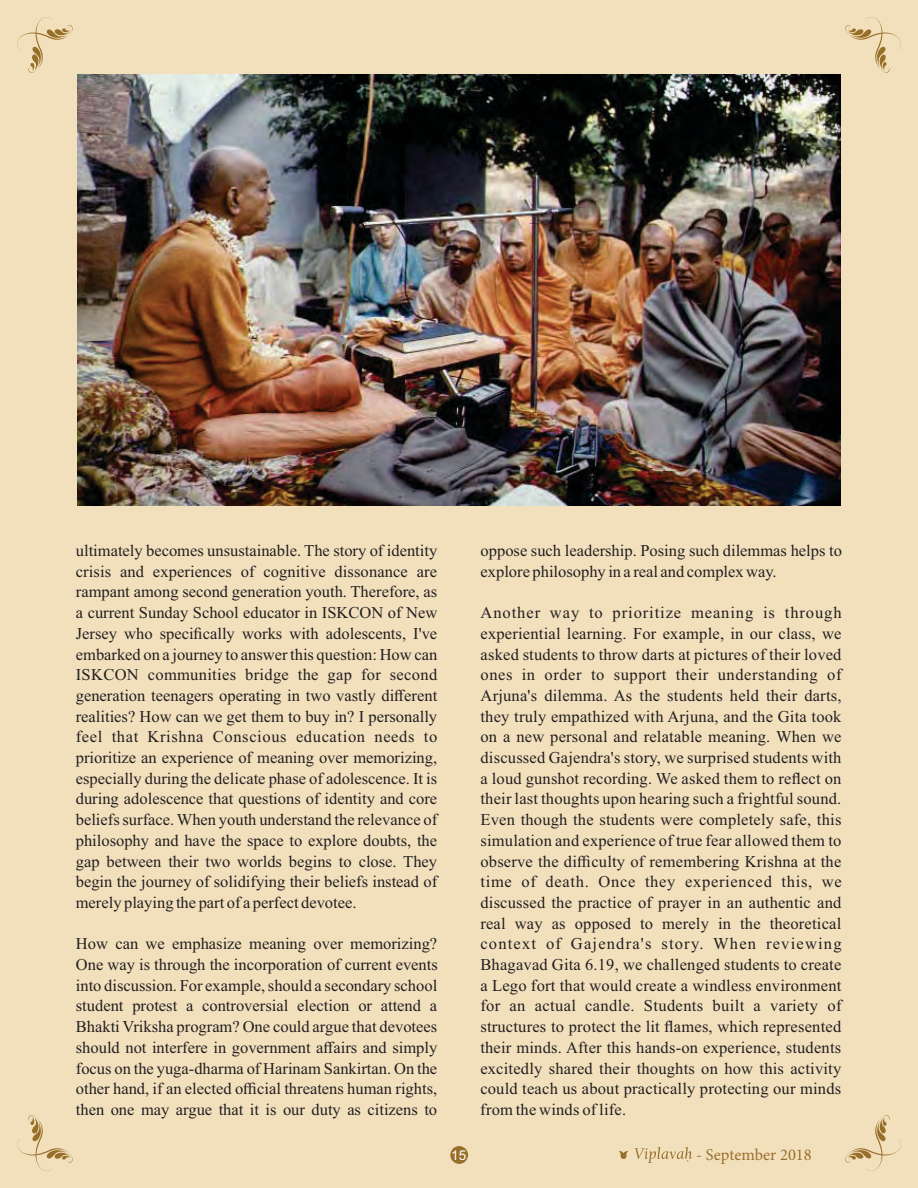
<style>
.page{position:relative;width:918px;height:1188px;background:#f2e0bd}
.page>*{position:absolute;margin:0;border:0;box-sizing:border-box;transform-origin:0 0}
.t1{font:16.5px/20.7px "Times New Roman";color:#231f20;text-align:justify}
.t2{font:16.5px "Minion Pro";color:#986f29}
.t3{font:13.5px "Arial";color:#fff}
</style>
<div class="page">
<svg style="left:843px;top:0;width:75px;height:75px;background:#ecd9b4"></svg>
<svg style="left:0;top:0;width:75px;height:75px;background:#ecd9b3"></svg>
<svg style="left:843px;top:1113px;width:75px;height:75px;background:#ecd9b4"></svg>
<svg style="left:0;top:1113px;width:75px;height:75px;background:#ecd9b3"></svg>
<div style="left:450px;top:1146px;width:18px;height:18px;background:#986f29;border-radius:50%"></div>
<svg style="left:619px;top:1151px;width:10px;height:8px"></svg>
<svg style="left:635px;top:1147px;width:57px;height:16px"></svg>
<img style="left:78px;top:75px;width:763px;height:431px">
<p class="t1" style="left:76px;top:542px;width:363px">ultimately becomes unsustainable. The story of identity crisis and experiences of cognitive dissonance are rampant among second generation youth. Therefore, as a current Sunday School educator in ISKCON of New Jersey who specifically works with adolescents, I've embarked on a journey to answer this question: How can ISKCON communities bridge the gap for second generation teenagers operating in two vastly different realities? How can we get them to buy in? I personally feel that Krishna Conscious education needs to prioritize an experience of meaning over memorizing, especially during the delicate phase of adolescence. It is during adolescence that questions of identity and core beliefs surface. When youth understand the relevance of philosophy and have the space to explore doubts, the gap between their two worlds begins to close. They begin the journey of solidifying their beliefs instead of merely playing the part of a perfect devotee.</p>
<p class="t1" style="left:481px;top:542px;width:363px">oppose such leadership. Posing such dilemmas helps to explore philosophy in a real and complex way.</p>
<p class="t1" style="left:480px;top:604px;width:363px">Another way to prioritize meaning is through experiential learning. For example, in our class, we asked students to throw darts at pictures of their loved ones in order to support their understanding of Arjuna's dilemma. As the students held their darts, they truly empathized with Arjuna, and the Gita took on a new personal and relatable meaning. When we discussed Gajendra's story, we surprised students with a loud gunshot recording. We asked them to reflect on their last thoughts upon hearing such a frightful sound.<br>Even though the students were completely safe, this simulation and experience of true fear allowed them to observe the difficulty of remembering Krishna at the time of death. Once they experienced this, we discussed the practice of prayer in an authentic and real way as opposed to merely in the theoretical context of Gajendra's story. When reviewing Bhagavad Gita 6.19, we challenged students to create a Lego fort that would create a windless environment for an actual candle. Students built a variety of structures to protect the lit flames, which represented their minds. After this hands-on experience, students excitedly shared their thoughts on how this activity could teach us about practically protecting our minds from the winds of life.</p>
<p class="t2" style="left:696px;top:1148px;width:117px">- September 2018</p>
<p class="t1" style="left:76px;top:935px;width:364px">How can we emphasize meaning over memorizing?<br>One way is through the incorporation of current events into discussion. For example, should a secondary school student protest a controversial election or attend a Bhakti Vriksha program? One could argue that devotees should not interfere in government affairs and simply focus on the yuga-dharma of Harinam Sankirtan. On the other hand, if an elected official threatens human rights, then one may argue that it is our duty as citizens to</p>
<p class="t3" style="left:451px;top:1150px;width:17px">15</p>
</div>
